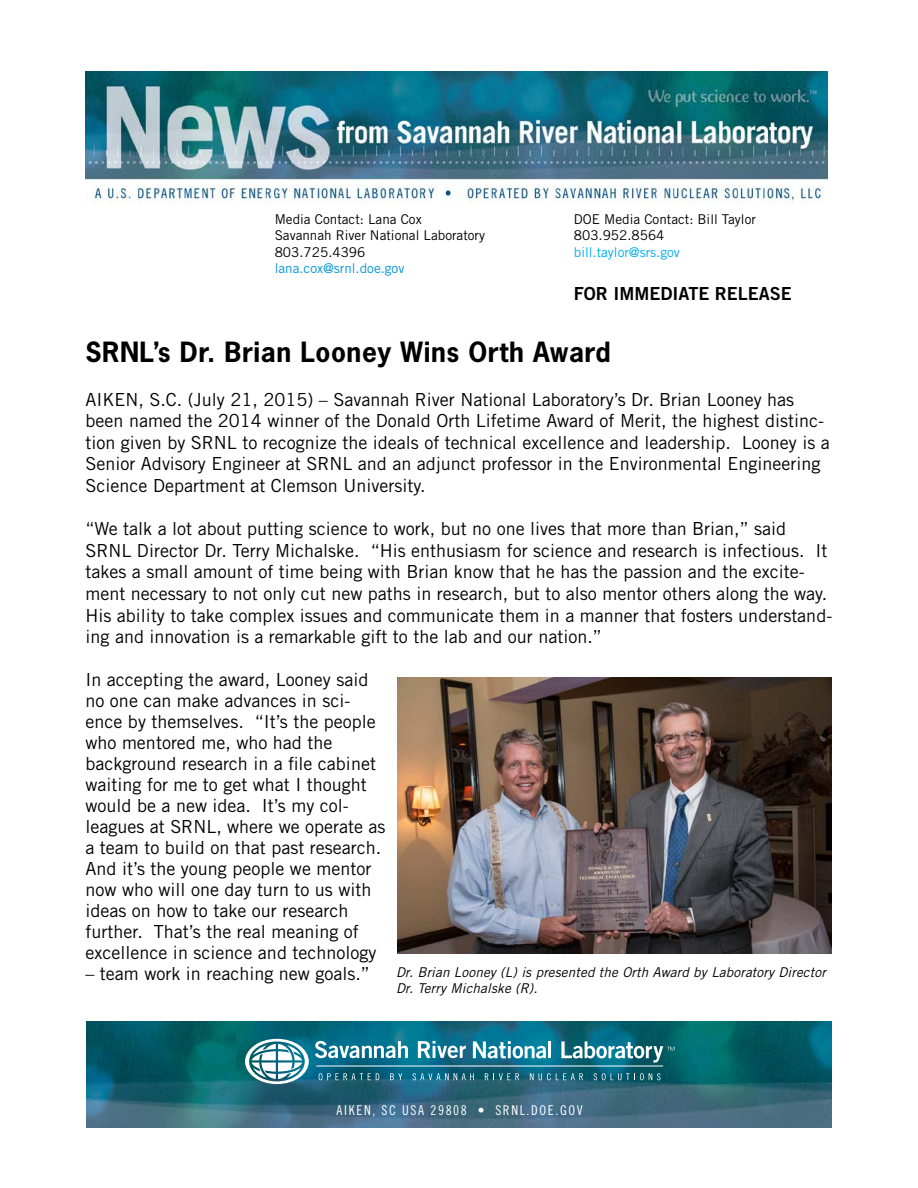
<style>
.page{position:relative;width:918px;height:1188px;background:#fff}
.page>*{position:absolute;margin:0;border:0;box-sizing:border-box;transform-origin:0 0}
.t1{font:700 26.25px "News Gothic Std";letter-spacing:.02em;color:#000}
.t2{font:18px/21px "Trade Gothic LT Std";color:#000}
.t3{font:18px "Trade Gothic LT Std Bd 2";color:#000}
.t4{font:13.5px/16.2px "Trade Gothic LT Std";color:#000}
.t5{font:italic 13.5px/16.2px "Trade Gothic LT Std";letter-spacing:.01em;color:#000}
.t6{font:13.5px "Trade Gothic LT Std Cn 18";letter-spacing:.12em;color:#fff}
.t7{font:13.5px "Trade Gothic LT Std";color:#0096d6}
.t8{font:13.5px "Trade Gothic LT Std";color:#00aeef}
</style>
<div class="page">
<img style="left:86px;top:1021px;width:745px;height:107px">
<svg style="left:245px;top:1039px;width:64px;height:45px"></svg>
<svg style="left:319px;top:1073px;width:60px;height:7px"></svg>
<svg style="left:390px;top:1073px;width:12px;height:7px"></svg>
<svg style="left:413px;top:1073px;width:61px;height:7px"></svg>
<svg style="left:485px;top:1073px;width:34px;height:7px"></svg>
<svg style="left:530px;top:1073px;width:53px;height:7px"></svg>
<svg style="left:594px;top:1073px;width:67px;height:7px"></svg>
<svg style="left:315px;top:1041px;width:93px;height:17px"></svg>
<svg style="left:418px;top:1041px;width:48px;height:17px"></svg>
<svg style="left:473px;top:1041px;width:73px;height:17px"></svg>
<hr style="left:548px;top:1041px;width:3px;height:17px;background:#fff">
<svg style="left:561px;top:1041px;width:113px;height:22px"></svg>
<hr style="left:317px;top:1066px;width:346px;height:1px;background:#fff">
<img style="left:86px;top:72px;width:742px;height:132px">
<img style="left:398px;top:677px;width:434px;height:277px">
<p class="t4" style="left:275px;top:211px;width:212px">Media Contact: Lana Cox<br>Savannah River National Laboratory<br>803.725.4396</p>
<p class="t7" style="left:275px;top:260px;width:131px">lana.cox@srnl.doe.gov</p>
<p class="t4" style="left:574px;top:211px;width:184px">DOE Media Contact: Bill Taylor<br>803.952.8564</p>
<p class="t8" style="left:574px;top:244px;width:108px">bill.taylor@srs.gov</p>
<p class="t3" style="left:574px;top:283px;width:219px">FOR IMMEDIATE RELEASE</p>
<h1 class="t1" style="left:86px;top:335px;width:527px">SRNL’s Dr. Brian Looney Wins Orth Award</h1>
<p class="t2" style="left:86px;top:388px;width:746px;line-height:21.6px">AIKEN, S.C. (July 21, 2015) – Savannah River National Laboratory’s Dr. Brian Looney has been named the 2014 winner of the Donald Orth Lifetime Award of Merit, the highest distinc&shy;tion given by SRNL to recognize the ideals of technical excellence and leadership. Looney is a Senior Advisory Engineer at SRNL and an adjunct professor in the Environmental Engineering Science Department at Clemson University.</p>
<p class="t2" style="left:86px;top:518px;width:748px;line-height:21.6px">“We talk a lot about putting science to work, but no one lives that more than Brian,” said SRNL Director Dr. Terry Michalske. “His enthusiasm for science and research is infectious. It takes a small amount of time being with Brian know that he has the passion and the excite&shy;ment necessary to not only cut new paths in research, but to also mentor others along the way.<br>His ability to take complex issues and communicate them in a manner that fosters understand&shy;ing and innovation is a remarkable gift to the lab and our nation.”</p>
<p class="t2" style="left:86px;top:669px;width:302px">In accepting the award, Looney said no one can make advances in sci&shy;ence by themselves. “It’s the people who mentored me, who had the background research in a file cabinet waiting for me to get what I thought would be a new idea. It’s my col&shy;leagues at SRNL, where we operate as a team to build on that past research.<br>And it’s the young people we mentor now who will one day turn to us with ideas on how to take our research further. That’s the real meaning of excellence in science and technology</p>
<p class="t2" style="left:86px;top:963px;width:286px">– team work in reaching new goals.”</p>
<p class="t5" style="left:396px;top:965px;width:431px">Dr. Brian Looney (L) is presented the Orth Award by Laboratory Director<br>Dr. Terry Michalske (R).</p>
<p class="t6" style="left:337px;top:1102px;width:248px">AIKEN, SC USA 29808 • SRNL.DOE.GOV</p>
</div>
